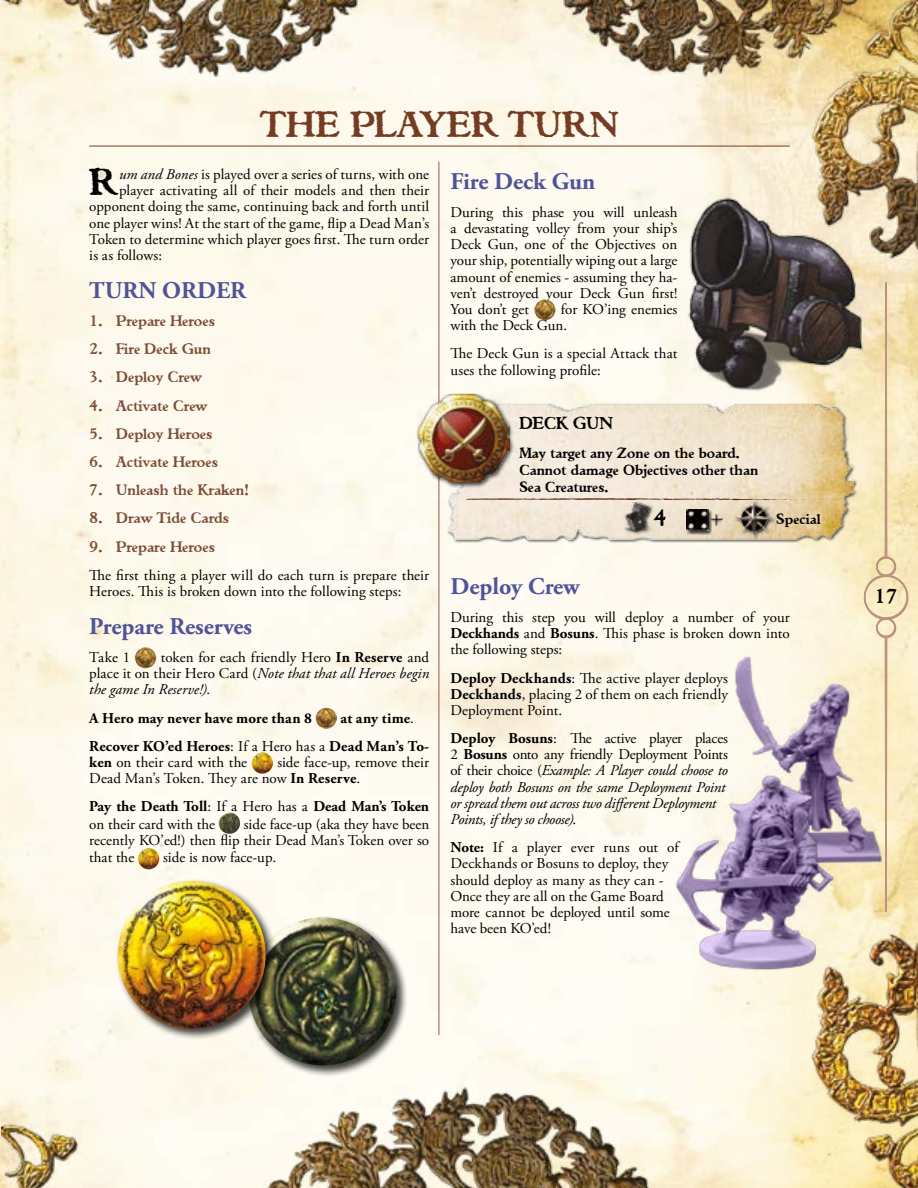
<style>
.page{position:relative;width:918px;height:1188px;background:#fff}
.page>*{position:absolute;margin:0;border:0;box-sizing:border-box;transform-origin:0 0}
.t1{font:37.35px "Weathered SF";color:#000}
.t2{font:36px "Weathered SF";letter-spacing:.03em;color:#743d23}
.t3{font:700 24px "Adobe Garamond Pro";color:#505398}
.t4{font:22.5px "Weathered SF";color:#000}
.t5{font:19.5px "Weathered SF";color:#000}
.t6{font:17.1px "Weathered SF";color:#000}
.t7{font:15px/16.2px "Adobe Garamond Pro";color:#000}
.t8{font:italic 15px/16.2px "Adobe Garamond Pro";letter-spacing:-.02em;color:#000}
.t9{font:15px "Weathered SF";color:#7c4e35}
.t10{font:700 15px/28.2px "Adobe Garamond Pro";letter-spacing:.01em;color:#000}
.t11{font:14.4px/17.4px "Weathered SF";color:#000}
.s1{font-style:italic}
.s2{font-weight:700}
.s3{font-weight:400}
.s4{font-weight:700;font-style:normal}
.s5{font-style:normal}
</style>
<div class="page">
<img style="left:1px;top:0;width:917px;height:1188px">
<img style="left:863px;top:0;width:46px;height:1188px">
<div style="left:448px;top:403px;width:409px;height:140px;background:#000;opacity:.75"></div>
<img style="left:448px;top:404px;width:405px;height:136px">
<div style="left:686px;top:509px;width:26px;height:26px;background:#000;opacity:.75"></div>
<img style="left:687px;top:509px;width:21px;height:22px">
<svg style="left:711px;top:515px;width:11px;height:11px"></svg>
<div style="left:623px;top:502px;width:32px;height:33px;background:#000;opacity:.75"></div>
<img style="left:623px;top:502px;width:30px;height:29px">
<img style="left:729px;top:494px;width:49px;height:49px">
<svg style="left:463px;top:498px;width:365px;height:3px"></svg>
<div style="left:416px;top:393px;width:99px;height:94px;background:#000;opacity:.75"></div>
<img style="left:417px;top:394px;width:93px;height:88px">
<img style="left:677px;top:194px;width:193px;height:198px">
<div style="left:246px;top:915px;width:162px;height:162px;background:#000;opacity:.75"></div>
<img style="left:249px;top:917px;width:147px;height:148px;border-radius:74px">
<div style="left:116px;top:879px;width:162px;height:162px;background:#000;opacity:.75"></div>
<img style="left:118px;top:881px;width:148px;height:148px;border-radius:74px">
<img style="left:728px;top:648px;width:169px;height:229px">
<img style="left:665px;top:756px;width:179px;height:223px">
<hr style="left:89px;top:146px;width:701px;height:1px;background:#743d23">
<img style="left:135px;top:647px;width:21px;height:21px;border-radius:11px">
<img style="left:316px;top:708px;width:21px;height:21px;border-radius:11px">
<img style="left:252px;top:752px;width:21px;height:22px;border-radius:11px">
<img style="left:219px;top:813px;width:21px;height:21px;border-radius:11px">
<img style="left:138px;top:848px;width:21px;height:21px;border-radius:11px">
<img style="left:534px;top:299px;width:21px;height:21px;border-radius:11px">
<h2 class="t2" style="left:261px;top:103px;width:359px">THE PLAYER TURN</h2>
<h1 class="t1" style="left:90px;top:160px;width:29px">R</h1>
<p class="t7" style="left:119px;top:167px;width:312px"><span class="s1">um and Bones</span> is played over a series of turns, with one</p>
<p class="t7" style="left:119px;top:183px;width:312px">player activating all of their models and then their</p>
<p class="t7" style="left:89px;top:199px;width:341px">opponent doing the same, continuing back and forth until</p>
<p class="t7" style="left:89px;top:215px;width:341px">one player wins! At the start of the game, flip a Dead Man’s</p>
<p class="t7" style="left:89px;top:231px;width:341px">Token to determine which player goes first. The turn order</p>
<p class="t7" style="left:89px;top:248px;width:74px">is as follows:</p>
<h3 class="t3" style="left:89px;top:276px;width:158px">TURN ORDER</h3>
<p class="t9" style="left:89px;top:312px;width:127px">1. Prepare Heroes</p>
<p class="t9" style="left:89px;top:340px;width:123px">2. Fire Deck Gun</p>
<p class="t9" style="left:89px;top:368px;width:114px">3. Deploy Crew</p>
<p class="t9" style="left:89px;top:396px;width:120px">4. Activate Crew</p>
<p class="t9" style="left:89px;top:425px;width:125px">5. Deploy Heroes</p>
<p class="t9" style="left:89px;top:453px;width:130px">6. Activate Heroes</p>
<p class="t9" style="left:89px;top:481px;width:161px">7. Unleash the Kraken!</p>
<p class="t9" style="left:89px;top:509px;width:141px">8. Draw Tide Cards</p>
<p class="t9" style="left:89px;top:537px;width:127px">9. Prepare Heroes</p>
<p class="t7" style="left:89px;top:567px;width:341px">The first thing a player will do each turn is prepare their<br>Heroes. This is broken down into the following steps:</p>
<h3 class="t3" style="left:89px;top:612px;width:164px">Prepare Reserves</h3>
<p class="t7" style="left:89px;top:650px;width:42px">Take 1</p>
<p class="t7" style="left:89px;top:650px;width:341px;text-align:justify;text-indent:72px">token for each friendly Hero <span class="s2">In Reserve</span> and place it on their Hero Card (<span class="s1">Note that that all Heroes begin the game In Reserve!)</span>.</p>
<p class="t10" style="left:89px;top:704px;width:224px">A Hero may never have more than 8</p>
<p class="t10" style="left:89px;top:704px;width:341px;text-indent:251px">at any time<span class="s3">.<br></span>Recover KO’ed Heroes<span class="s3">: If a Hero has a</span> Dead Man’s To-</p>
<p class="t7" style="left:89px;top:755px;width:159px"><span class="s2">ken</span> on their card with the</p>
<p class="t7" style="left:89px;top:755px;width:341px;text-indent:188px">side face-up, remove their<br>Dead Man’s Token. They are now <span class="s2">In Reserve</span>.</p>
<p class="t7" style="left:89px;top:798px;width:341px;line-height:17.9px"><span class="s2">Pay the Death Toll</span>: If a Hero has a <span class="s2">Dead Man’s Token </span>on their card with the</p>
<p class="t7" style="left:89px;top:817px;width:341px;text-align:justify;text-indent:154px">side face-up (aka they have been recently KO’ed!) then flip their Dead Man’s Token over so that the</p>
<p class="t7" style="left:163px;top:849px;width:115px">side is now face-up.</p>
<h3 class="t3" style="left:450px;top:167px;width:146px">Fire Deck Gun</h3>
<p class="t7" style="left:450px;top:205px;width:228px;text-align:justify">During this phase you will unleash a devastating volley from your ship’s Deck Gun, one of the Objectives on your ship, potentially wiping out a large amount of enemies - assuming they ha&shy;ven’t destroyed your Deck Gun first!<br>You don’t get</p>
<p class="t7" style="left:450px;top:302px;width:228px;text-indent:110px">for KO’ing enemies with the Deck Gun.</p>
<p class="t7" style="left:450px;top:346px;width:228px">The Deck Gun is a special Attack that uses the following profile:</p>
<p class="t6" style="left:519px;top:413px;width:95px">DECK GUN</p>
<p class="t11" style="left:519px;top:444px;width:241px">May target any Zone on the board.<br>Cannot damage Objectives other than<br>Sea Creatures.</p>
<h3 class="t4" style="left:653px;top:505px;width:15px">4</h3>
<p class="t11" style="left:776px;top:511px;width:46px">Special</p>
<h3 class="t3" style="left:450px;top:572px;width:131px">Deploy Crew</h3>
<p class="t7" style="left:450px;top:610px;width:341px;text-align:justify">During this step you will deploy a number of your <span class="s2">Deckhands</span> and <span class="s2">Bosuns</span>. This phase is broken down into the following steps:</p>
<p class="t7" style="left:450px;top:670px;width:279px;text-align:justify"><span class="s2">Deploy Deckhands</span>: The active player deploys <span class="s2">Deckhands</span>, placing 2 of them on each friendly Deployment Point.</p>
<p class="t8" style="left:450px;top:731px;width:279px"><span class="s4">Deploy Bosuns</span><span class="s5">: The active player places 2</span> <span class="s4">Bosuns</span> <span class="s5">onto any friendly Deployment Points of their choice (</span>Example: A Player could choose to deploy both Bosuns on the same Deployment Point or spread them out across two different Deployment Points, if they so choose)<span class="s5">.</span></p>
<p class="t7" style="left:450px;top:840px;width:230px"><span class="s2">Note:</span> If a player ever runs out of<br>Deckhands or Bosuns to deploy, they should deploy as many as they can -<br>Once they are all on the Game Board more cannot be deployed until some have been KO’ed!</p>
<h3 class="t5" style="left:874px;top:584px;width:25px">17</h3>
</div>
